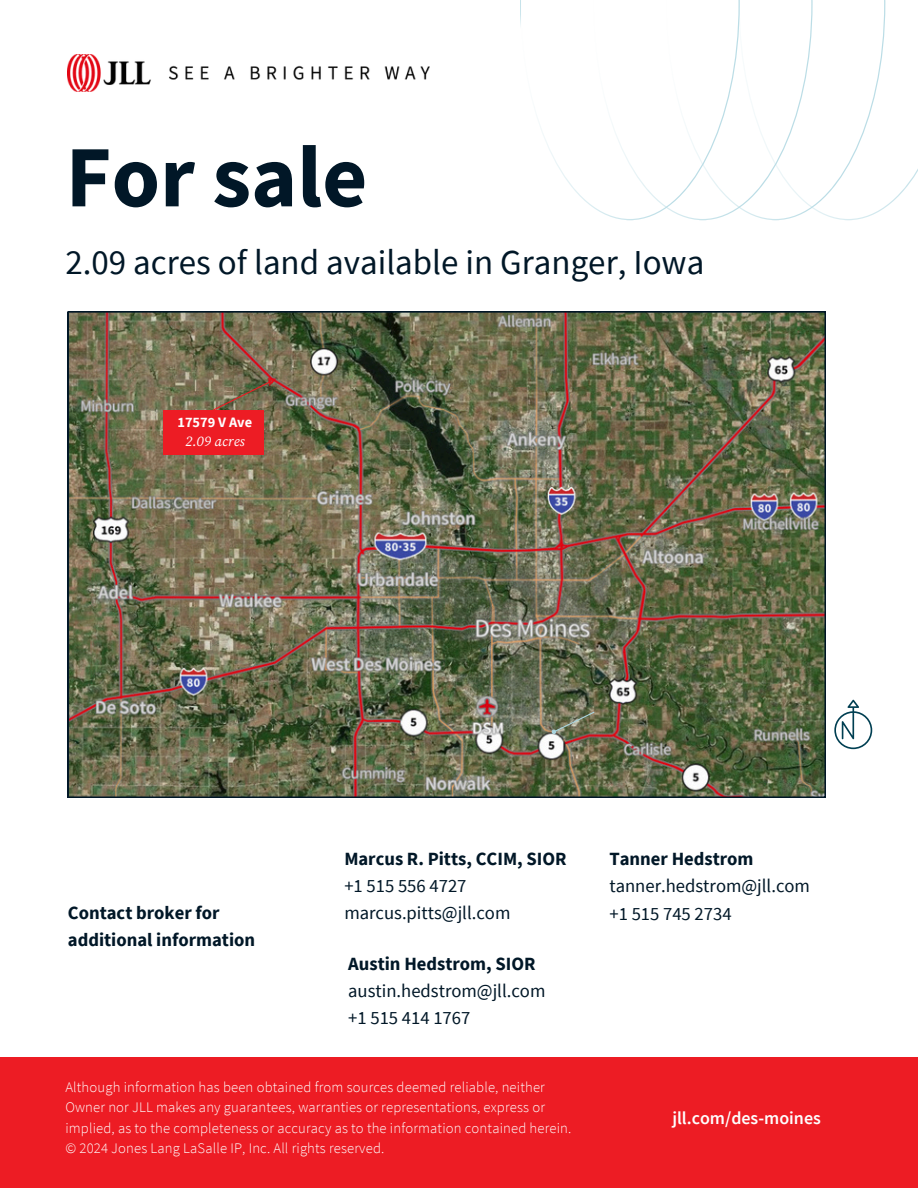
<style>
.page{position:relative;width:918px;height:1188px;background:#fff}
.page>*{position:absolute;margin:0;border:0;box-sizing:border-box;transform-origin:0 0}
.t1{font:700 87.45px "Source Sans Pro";color:#011727}
.t2{font:34.95px "Source Sans Pro";color:#011727}
.t3{font:18.6px/27.2px "Source Sans Pro";color:#011727}
.t4{font:700 18.6px/27px "Source Sans Pro";color:#011727}
.t5{font:600 18px "Source Sans Pro";color:#fefefe}
.t6{font:300 14.7px/20.2px "Source Sans Pro";letter-spacing:.01em;color:#fefefe}
.t7{font:700 14.4px "Source Sans Pro";color:#fefefe}
.t8{font:italic 14.4px "Source Serif Pro";color:#fefefe}
.s1{font-weight:700}
</style>
<div class="page">
<svg style="left:813px;top:0;width:72px;height:220px"></svg>
<svg style="left:740px;top:0;width:73px;height:220px"></svg>
<svg style="left:539px;top:0;width:201px;height:220px"></svg>
<img style="left:68px;top:312px;width:758px;height:486px">
<div style="left:163px;top:410px;width:101px;height:45px;background:#ed1c24"></div>
<svg style="left:834px;top:700px;width:38px;height:49px"></svg>
<div style="left:0;top:1057px;width:918px;height:131px;background:#ed1c24"></div>
<img style="left:68px;top:54px;width:361px;height:38px">
<svg style="left:551px;top:711px;width:45px;height:23px"></svg>
<svg style="left:212px;top:378px;width:65px;height:34px;background:#7d674e"></svg>
<p class="t1" style="left:66px;top:120px;width:303px">For sale</p>
<p class="t2" style="left:65px;top:240px;width:640px">2.09 acres of land available in Granger, Iowa</p>
<h1 class="t7" style="left:177px;top:413px;width:76px">17579 V Ave</h1>
<h2 class="t8" style="left:185px;top:432px;width:61px">2.09 acres</h2>
<h3 class="t4" style="left:68px;top:899px;width:189px">Contact broker for additional information</h3>
<h4 class="t3" style="left:344px;top:844px;width:224px"><span class="s1">Marcus R. Pitts, CCIM, SIOR </span>+1 515 556 4727 marcus.pitts@jll.com</h4>
<h4 class="t3" style="left:348px;top:950px;width:199px"><span class="s1">Austin Hedstrom, SIOR </span>austin.hedstrom@jll.com +1 515 414 1767</h4>
<p class="t6" style="left:65px;top:1077px;width:508px">Although information has been obtained from sources deemed reliable, neither Owner nor JLL makes any guarantees, warranties or representations, express or implied, as to the completeness or accuracy as to the information contained herein. © 2024 Jones Lang LaSalle IP, Inc. All rights reserved.</p>
<h4 class="t3" style="left:609px;top:845px;width:202px"><span class="s1">Tanner Hedstrom </span>tanner.hedstrom@jll.com +1 515 745 2734</h4>
<p class="t5" style="left:672px;top:1106px;width:150px">jll.com/des-moines</p>
</div>
